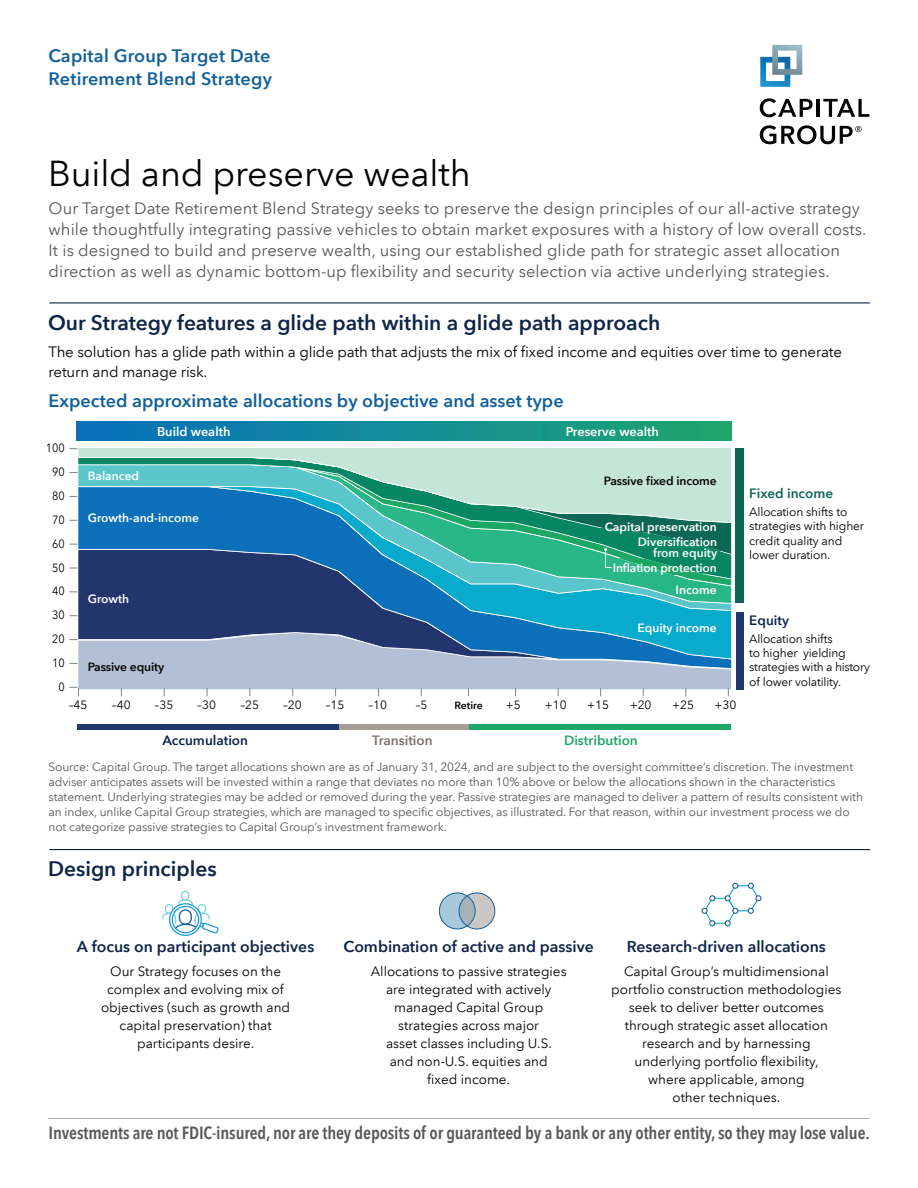
<style>
.page{position:relative;width:918px;height:1188px;background:#fff}
.page>*{position:absolute;margin:0;border:0;box-sizing:border-box;transform-origin:0 0}
.t1{font:36px "Avenir Next LT Com";letter-spacing:-.005em;color:#040503}
.t2{font:600 21px "Avenir Next LT Com";color:#0e2548}
.t3{font:600 18px/22.5px "Avenir Next LT Com";color:#13609b}
.t4{font:600 condensed 17.7px "Avenir Next LT Com";letter-spacing:-.01em;color:#58595b}
.t5{font:16.5px/21px "Avenir Next LT Com";letter-spacing:.005em;color:#58595b}
.t6{font:600 15.75px "Avenir Next LT Com";color:#0e2548}
.t7{font:15px/19.5px "Avenir Next LT Com";letter-spacing:-.01em;color:#040503}
.t8{font:13.5px/18px "Avenir Next LT Com";color:#040503;text-align:center}
.t9{font:600 13.5px "Avenir Next LT Com";color:#0e2548}
.t10{font:600 13.5px "Avenir Next LT Com";color:#1da766}
.t11{font:600 13.5px "Avenir Next LT Com";color:#0d6755}
.t12{font:600 13.5px "Avenir Next LT Com";color:#7d716d}
.t13{font:600 12.75px "Avenir Next LT Com";color:#fff}
.t14{font:12px/15px "Avenir Next LT Com";letter-spacing:-.01em;color:#58595b}
.t15{font:12px/14.2px "Avenir Next LT Com";letter-spacing:-.01em;color:#040503}
.t16{font:600 12px/15.5px "Avenir Next LT Com";color:#fff;text-align:right}
.t17{font:600 12px "Avenir Next LT Com";letter-spacing:-.01em;color:#040503}
.t18{font:12px/23.9px "Avenir Next LT Com";letter-spacing:-.01em;color:#040503;text-align:right;scale:.91 1}
.t19{font:600 10.5px "Avenir Next LT Com";color:#040503}
</style>
<div class="page">
<hr style="left:48px;top:1118px;width:821px;height:1px;background:#a7aaac">
<hr style="left:49px;top:302px;width:821px;height:1px;background:#0e2548">
<hr style="left:49px;top:849px;width:821px;height:1px;background:#0e2548">
<svg style="left:78px;top:611px;width:653px;height:20px;background:#196598"></svg>
<svg style="left:78px;top:604px;width:653px;height:7px;background:#1d6f9e"></svg>
<svg style="left:78px;top:587px;width:653px;height:17px;background:#23749b"></svg>
<svg style="left:78px;top:579px;width:653px;height:8px;background:#317c98"></svg>
<svg style="left:78px;top:575px;width:653px;height:4px;background:#307d93"></svg>
<div style="left:78px;top:448px;width:653px;height:9px;background:#c5e5d9"></div>
<div style="left:736px;top:449px;width:8px;height:154px;background:#0d6755"></div>
<div style="left:736px;top:612px;width:8px;height:77px;background:#1f396f"></div>
<div style="left:339px;top:724px;width:130px;height:5px;background:#a49e99"></div>
<div style="left:77px;top:724px;width:262px;height:5px;background:#1f396f"></div>
<div style="left:469px;top:724px;width:262px;height:5px;background:#1da766"></div>
<div style="left:77px;top:422px;width:654px;height:19px;background:linear-gradient(to right,#0870be,#1fa76e)"></div>
<svg style="left:69px;top:631px;width:662px;height:65px;background:#93b1cd"></svg>
<svg style="left:162px;top:891px;width:57px;height:45px"></svg>
<svg style="left:439px;top:893px;width:56px;height:36px"></svg>
<svg style="left:459px;top:896px;width:16px;height:30px"></svg>
<div style="left:439px;top:893px;width:37px;height:36px;border:1px solid #13609c;border-radius:50%"></div>
<div style="left:459px;top:893px;width:36px;height:36px;border:1px solid #13609c;border-radius:50%"></div>
<div style="left:755px;top:895px;width:7px;height:6px;border:1px solid #13609b;border-radius:50%"></div>
<svg style="left:702px;top:883px;width:59px;height:43px"></svg>
<svg style="left:760px;top:98px;width:53px;height:19px"></svg>
<hr style="left:817px;top:99px;width:3px;height:18px;background:#040503">
<svg style="left:823px;top:99px;width:46px;height:18px"></svg>
<svg style="left:760px;top:125px;width:102px;height:19px"></svg>
<svg style="left:760px;top:45px;width:42px;height:42px"></svg>
<svg style="left:69px;top:457px;width:662px;height:118px;background:#52a4ad"></svg>
<h3 class="t3" style="left:49px;top:45px;width:225px">Capital Group Target Date<br>Retirement Blend Strategy</h3>
<h1 class="t1" style="left:48px;top:152px;width:424px">Build and preserve wealth</h1>
<p class="t5" style="left:49px;top:198px;width:820px">Our Target Date Retirement Blend Strategy seeks to preserve the design principles of our all-active strategy while thoughtfully integrating passive vehicles to obtain market exposures with a history of low overall costs.<br>It is designed to build and preserve wealth, using our established glide path for strategic asset allocation direction as well as dynamic bottom-up flexibility and security selection via active underlying strategies.</p>
<h2 class="t2" style="left:48px;top:309px;width:614px">Our Strategy features a glide path within a glide path approach</h2>
<p class="t7" style="left:49px;top:342px;width:795px">The solution has a glide path within a glide path that adjusts the mix of fixed income and equities over time to generate return and manage risk.</p>
<h3 class="t3" style="left:49px;top:389px;width:517px">Expected approximate allocations by objective and asset type</h3>
<p class="t18" style="left:46px;top:436px;width:22px">100<br>90<br>80<br>70<br>60<br>50<br>40<br>30<br>20<br>10<br>0</p>
<p class="t16" style="left:88px;top:468px;width:53px">Balanced</p>
<p class="t13" style="left:157px;top:424px;width:75px">Build wealth</p>
<p class="t13" style="left:566px;top:424px;width:95px">Preserve wealth</p>
<p class="t17" style="left:604px;top:473px;width:114px">Passive fixed income</p>
<p class="t16" style="left:88px;top:510px;width:113px">Growth-and-income</p>
<p class="t16" style="left:88px;top:591px;width:43px">Growth</p>
<p class="t17" style="left:88px;top:659px;width:78px">Passive equity</p>
<p class="t16" style="left:605px;top:519px;width:114px">Capital preservation<br>Diversification</p>
<p class="t16" style="left:653px;top:545px;width:65px">from equity</p>
<p class="t16" style="left:613px;top:560px;width:105px">Inflation protection</p>
<p class="t16" style="left:676px;top:582px;width:43px">Income</p>
<p class="t16" style="left:637px;top:621px;width:81px">Equity income</p>
<p class="t15" style="left:69px;top:698px;width:20px">–45</p>
<p class="t15" style="left:112px;top:698px;width:20px">–40</p>
<p class="t15" style="left:155px;top:698px;width:20px">–35</p>
<p class="t15" style="left:197px;top:698px;width:20px">–30</p>
<p class="t15" style="left:240px;top:698px;width:20px">–25</p>
<p class="t15" style="left:283px;top:698px;width:20px">–20</p>
<p class="t15" style="left:326px;top:698px;width:20px">–15</p>
<p class="t15" style="left:368px;top:698px;width:20px">–10</p>
<p class="t15" style="left:416px;top:698px;width:13px">–5</p>
<p class="t19" style="left:454px;top:699px;width:30px">Retire</p>
<p class="t15" style="left:506px;top:698px;width:16px">+5</p>
<p class="t15" style="left:545px;top:698px;width:23px">+10</p>
<p class="t15" style="left:587px;top:698px;width:23px">+15</p>
<p class="t15" style="left:630px;top:698px;width:23px">+20</p>
<p class="t15" style="left:672px;top:698px;width:23px">+25</p>
<p class="t15" style="left:714px;top:698px;width:23px">+30</p>
<p class="t9" style="left:162px;top:732px;width:87px">Accumulation</p>
<p class="t12" style="left:372px;top:732px;width:62px">Transition</p>
<p class="t10" style="left:564px;top:732px;width:75px">Distribution</p>
<p class="t11" style="left:749px;top:485px;width:85px">Fixed income</p>
<p class="t15" style="left:749px;top:505px;width:117px">Allocation shifts to strategies with higher credit quality and lower duration.</p>
<p class="t9" style="left:749px;top:612px;width:41px">Equity</p>
<p class="t15" style="left:749px;top:632px;width:122px">Allocation shifts<br>to higher yielding strategies with a history of lower volatility.</p>
<p class="t14" style="left:49px;top:759px;width:816px">Source: Capital Group. The target allocations shown are as of January 31, 2024, and are subject to the oversight committee’s discretion. The investment adviser anticipates assets will be invested within a range that deviates no more than 10% above or below the allocations shown in the characteristics statement. Underlying strategies may be added or removed during the year. Passive strategies are managed to deliver a pattern of results consistent with an index, unlike Capital Group strategies, which are managed to specific objectives, as illustrated. For that reason, within our investment process we do not categorize passive strategies to Capital Group’s investment framework.</p>
<h2 class="t2" style="left:48px;top:856px;width:170px">Design principles</h2>
<h3 class="t6" style="left:77px;top:937px;width:239px">A focus on participant objectives</h3>
<p class="t8" style="left:101px;top:963px;width:191px">Our Strategy focuses on the complex and evolving mix of objectives (such as growth and capital preservation) that participants desire.</p>
<h3 class="t6" style="left:344px;top:937px;width:252px">Combination of active and passive</h3>
<p class="t8" style="left:371px;top:963px;width:197px">Allocations to passive strategies are integrated with actively managed Capital Group strategies across major<br>asset classes including U.S.<br>and non-U.S. equities and<br>fixed income.</p>
<h3 class="t6" style="left:627px;top:937px;width:201px">Research-driven allocations</h3>
<p class="t8" style="left:611px;top:963px;width:232px">Capital Group’s multidimensional portfolio construction methodologies seek to deliver better outcomes through strategic asset allocation research and by harnessing underlying portfolio flexibility,<br>where applicable, among<br>other techniques.</p>
<h3 class="t4" style="left:49px;top:1122px;width:823px">Investments are not FDIC-insured, nor are they deposits of or guaranteed by a bank or any other entity, so they may lose value.</h3>
</div>
